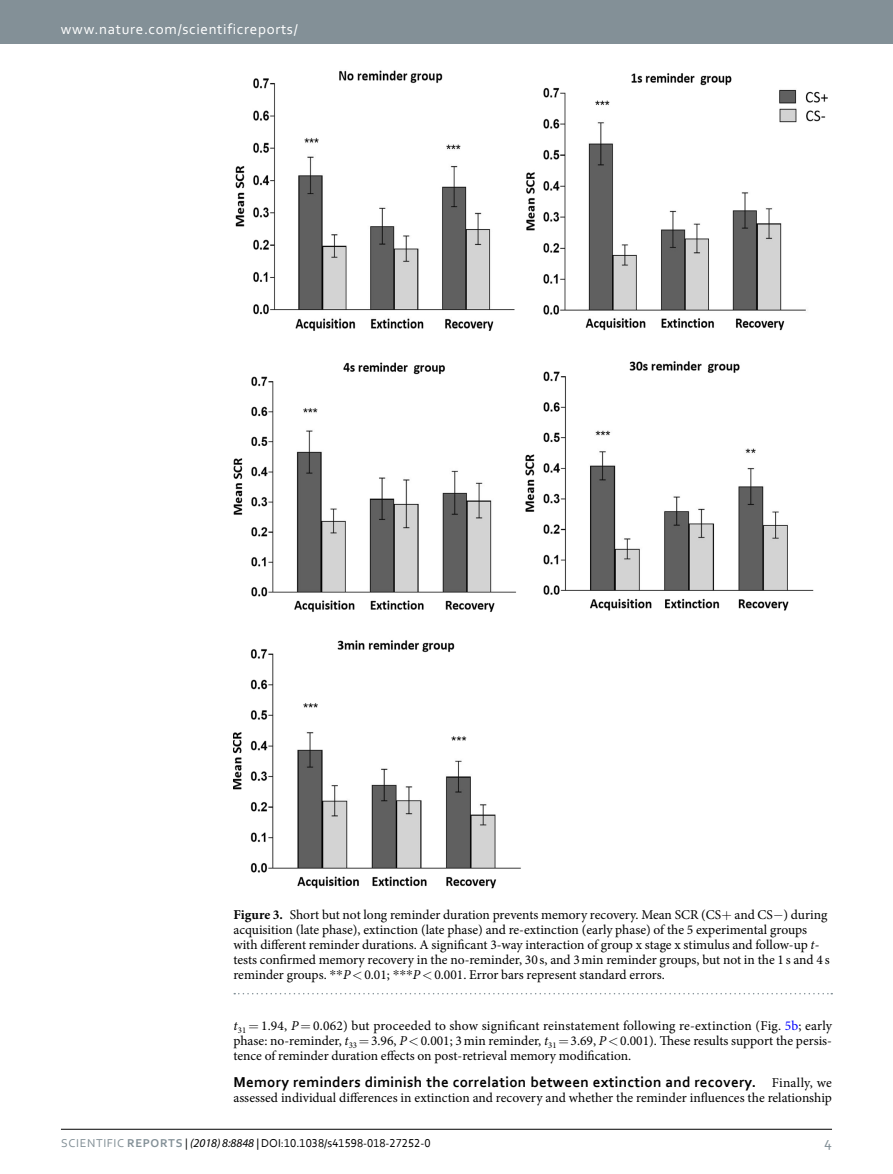
<style>
.page{position:relative;width:893px;height:1174px;background:#fff}
.page>*{position:absolute;margin:0;border:0;box-sizing:border-box;transform-origin:0 0}
.t1{font:700 15px "Corbel";letter-spacing:.02em;color:#000}
.t2{font:15px "Corbel 2";letter-spacing:.045em;color:#fff}
.t3{font:15px "Corbel 2";color:#839097}
.t4{font:13.5px/15px "Minion Pro";color:#000;text-align:justify}
.t5{font:12px "Corbel";color:#000}
.s1{font-weight:700}
.s2{font-style:italic}
.s3{font-family:"STIX General"}
.s4{color:#00f}
.s5{font-family:"Minion Pro";font-weight:400;font-size:13.5px}
.s6{font-family:"Corbel 2";color:#839097}
.s7{font-family:"Corbel Bold 2";color:#839097}
.s8{font-family:"Corbel 2"}
.s9{font-family:"Myriad Pro";font-style:italic}
</style>
<div class="page">
<div style="left:0;top:0;width:893px;height:43px;background:#839097"></div>
<hr style="left:61px;top:1129px;width:771px;height:1px;background:#000">
<img style="left:233px;top:70px;width:594px;height:819px">
<svg style="left:234px;top:993px;width:598px;height:1px"></svg>
<p class="t2" style="left:61px;top:19px;width:238px">www.nature.com/scientificreports/</p>
<p class="t4" style="left:233px;top:907px;width:598px;text-align:left"><span class="s1">Figure 3.</span> Short but not long reminder duration prevents memory recovery. Mean SCR (CS and CS−) during acquisition (late phase), extinction (late phase) and re-extinction (early phase) of the 5 experimental groups with different reminder durations. A significant 3-way interaction of group x stage x stimulus and follow-up <span class="s2">t&shy;</span>tests confirmed memory recovery in the no-reminder, 30 s, and 3min reminder groups, but not in the 1 s and 4 s reminder groups. <span class="s3">**</span><span class="s2">P</span> 0.01; <span class="s3">***</span><span class="s2">P</span> 0.001. Error bars represent standard errors.</p>
<p class="t4" style="left:233px;top:1018px;width:600px"><span class="s2">t</span><sub>31</sub> 1.94, <span class="s2">P</span> 0.062) but proceeded to show significant reinstatement following re-extinction (Fig. <span class="s4">5b</span>; early phase: no-reminder, <span class="s2">t</span><sub>33</sub> 3.96, <span class="s2">P</span> 0.001; 3min reminder, <span class="s2">t</span><sub>31</sub> 3.69, <span class="s2">P</span> 0.001). These results support the persis&shy;tence of reminder duration effects on post-retrieval memory modification.</p>
<p class="t1" style="left:233px;top:1073px;width:600px">Memory reminders diminish the correlation between extinction and recovery. <span class="s5">Finally, we</span></p>
<p class="t4" style="left:233px;top:1090px;width:600px">assessed individual differences in extinction and recovery and whether the reminder influences the relationship</p>
<p class="t5" style="left:61px;top:1135px;width:371px"><span class="s6">SCIeNTIFIC</span> <span class="s7">REPORTS</span> <span class="s8">|</span> <span class="s9">(2018) 8:8848</span> | DOI:10.1038/s41598-018-27252-0</p>
<p class="t3" style="left:824px;top:1132px;width:9px">4</p>
</div>
